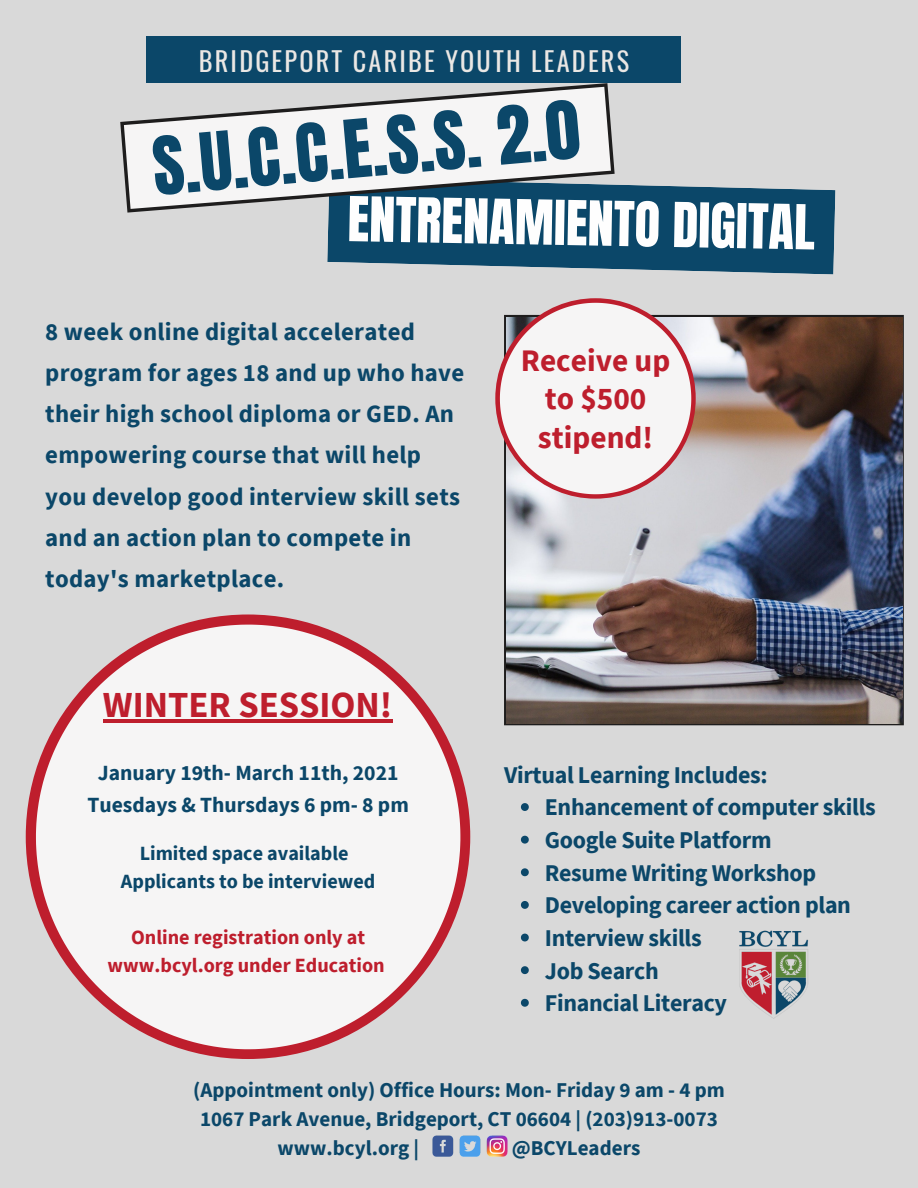
<style>
.page{position:relative;width:918px;height:1188px;background:#d9d9d9}
.page>*{position:absolute;margin:0;border:0;box-sizing:border-box;transform-origin:0 0}
.t1{font:68.25px "Anton";color:#0b4769}
.t2{font:52.65px "Anton";color:#fefefe}
.t3{font:700 36.6px "Source Sans Pro";color:#be1e2d}
.t4{font:700 31.35px/38.1px "Source Sans Pro";color:#be1e2d;text-align:center}
.t5{font:26.4px "Oswald";letter-spacing:.085em;color:#eae7e4}
.t6{font:700 24.75px/41.2px "Source Sans Pro";letter-spacing:.015em;color:#0b4769}
.t7{font:700 24px "Source Sans Pro";letter-spacing:-.015em;color:#0b4769}
.t8{font:700 21.6px "Source Sans Pro";color:#0b4769}
.t9{font:700 21px "Source Sans Pro";color:#0b4769}
.t10{font:700 20.1px/28px "Source Sans Pro";color:#be1e2d;text-align:center}
.t11{font:700 20.1px "Source Sans Pro";color:#0b4769}
</style>
<div class="page">
<img style="left:506px;top:317px;width:396px;height:407px">
<div style="left:147px;top:37px;width:534px;height:46px;background:#0b4769"></div>
<svg style="left:327px;top:184px;width:508px;height:90px;background:#205674"></svg>
<svg style="left:120px;top:83px;width:495px;height:130px;fill:#f6f5f5"></svg>
<svg style="left:495px;top:298px;width:209px;height:209px;fill:#f6f5f5"></svg>
<svg style="left:25px;top:614px;width:446px;height:445px;fill:#f6f5f5"></svg>
<img style="left:432px;top:1135px;width:76px;height:22px">
<img style="left:739px;top:930px;width:70px;height:89px">
<svg style="left:521px;top:803px;width:8px;height:8px"></svg>
<svg style="left:521px;top:836px;width:8px;height:8px"></svg>
<svg style="left:521px;top:868px;width:8px;height:8px"></svg>
<svg style="left:521px;top:901px;width:8px;height:8px"></svg>
<svg style="left:521px;top:934px;width:8px;height:7px"></svg>
<svg style="left:521px;top:966px;width:8px;height:8px"></svg>
<svg style="left:521px;top:999px;width:8px;height:8px"></svg>
<hr style="left:103px;top:719px;width:289px;height:3px;background:#be1e2d">
<p class="t5" style="left:199px;top:40px;width:432px">BRIDGEPORT CARIBE YOUTH LEADERS</p>
<p class="t1" style="left:149px;top:118px;width:430px;rotate:-5deg">S.U.C.C.E.S.S. 2.0</p>
<p class="t2" style="left:348px;top:181px;width:469px;rotate:1deg">ENTRENAMIENTO DIGITAL</p>
<p class="t6" style="left:45px;top:310px;width:421px">8 week online digital accelerated program for ages 18 and up who have their high school diploma or GED. An empowering course that will help you develop good interview skill sets and an action plan to compete in today's marketplace.</p>
<p class="t3" style="left:103px;top:681px;width:291px">WINTER SESSION!</p>
<p class="t4" style="left:521px;top:341px;width:151px">Receive up to $500 stipend!</p>
<p class="t8" style="left:98px;top:759px;width:302px">January 19th- March 11th, 2021</p>
<p class="t8" style="left:87px;top:790px;width:323px">Tuesdays &amp; Thursdays 6 pm- 8 pm</p>
<p class="t7" style="left:545px;top:792px;width:333px">Enhancement of computer skills</p>
<p class="t7" style="left:545px;top:824px;width:228px">Google Suite Platform</p>
<p class="t7" style="left:545px;top:857px;width:273px">Resume Writing Workshop</p>
<p class="t7" style="left:545px;top:890px;width:308px">Developing career action plan</p>
<p class="t7" style="left:545px;top:922px;width:158px">Interview skills</p>
<p class="t7" style="left:545px;top:955px;width:115px">Job Search</p>
<p class="t7" style="left:545px;top:988px;width:184px">Financial Literacy</p>
<p class="t7" style="left:504px;top:759px;width:265px">Virtual Learning Includes:</p>
<p class="t11" style="left:140px;top:840px;width:210px">Limited space available</p>
<p class="t11" style="left:121px;top:868px;width:256px">Applicants to be interviewed</p>
<p class="t10" style="left:108px;top:923px;width:279px">Online registration only at www.bcyl.org under Education</p>
<p class="t9" style="left:193px;top:1076px;width:533px">(Appointment only) Office Hours: Mon- Friday 9 am - 4 pm</p>
<p class="t9" style="left:200px;top:1105px;width:519px">1067 Park Avenue, Bridgeport, CT 06604 | (203)913-0073</p>
<p class="t9" style="left:278px;top:1134px;width:143px">www.bcyl.org |</p>
<p class="t9" style="left:512px;top:1134px;width:130px">@BCYLeaders</p>
</div>
